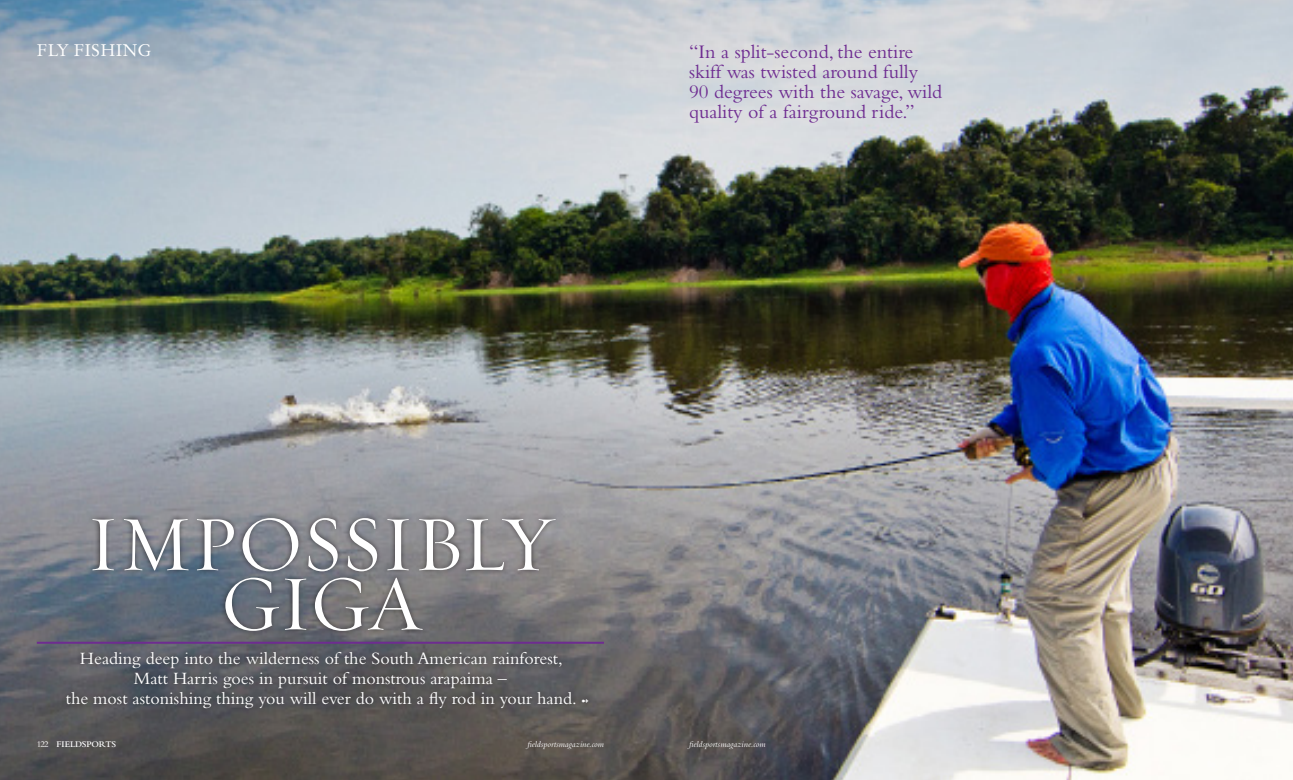
<style>
.page{position:relative;width:1293px;height:780px;background:#fff}
.page>*{position:absolute;margin:0;border:0;box-sizing:border-box;transform-origin:0 0}
.SERIF_HEADING_3{font:79px/59.5px "Requiem Display HTF Roman";letter-spacing:-.01em;color:#fff;text-align:center}
.SERIF_QUOTE{font:20px/20px "Bembo";color:#6e2c91}
.STANDFIRST{font:18px/20px "Bembo";color:#fff;text-align:center}
.SECTION_HEADER{font:17px "Original Garamond BT";letter-spacing:.02em;color:#fff}
.FOLIO_WEB{font:italic 9px "Bembo";color:#fff}
.FOLIO{font:9px "Bembo Semibold Os F";letter-spacing:-.005em;color:#fff}
.s1{font-family:"Bembo"}
</style>
<div class="page">
<img style="left:0;top:0;width:1293px;height:780px">
<div style="left:62px;top:646px;width:518px;height:67px;background:#231f20;opacity:.75"></div>
<div style="left:87px;top:512px;width:473px;height:124px;background:#231f20;opacity:.75"></div>
<div style="left:577px;top:694px;width:16px;height:13px;background:#5b5a59"></div>
<hr style="left:37px;top:641px;width:567px;height:2px;background:#6e2c91">
<p class="SECTION_HEADER" style="left:37px;top:39px;width:116px">FLY FISHING</p>
<p class="SERIF_QUOTE" style="left:689px;top:41px;width:255px">“In a split-second, the entire skiff was twisted around fully<br>90 degrees with the savage, wild quality of a fairground ride.”</p>
<p class="SERIF_HEADING_3" style="left:86px;top:517px;width:472px">IMPOSSIBLY<br>GIGA</p>
<p class="STANDFIRST" style="left:66px;top:647px;width:512px">Heading deep into the wilderness of the South American rainforest,<br>Matt Harris goes in pursuit of monstrous arapaima –<br>the most astonishing thing you will ever do with a fly rod in your hand.</p>
<p class="FOLIO" style="left:37px;top:739px;width:81px"><span class="s1">122</span> FIELDSPORTS</p>
<p class="FOLIO_WEB" style="left:527px;top:739px;width:78px">fieldsportsmagazine.com</p>
<p class="FOLIO_WEB" style="left:689px;top:739px;width:78px">fieldsportsmagazine.com</p>
</div>
